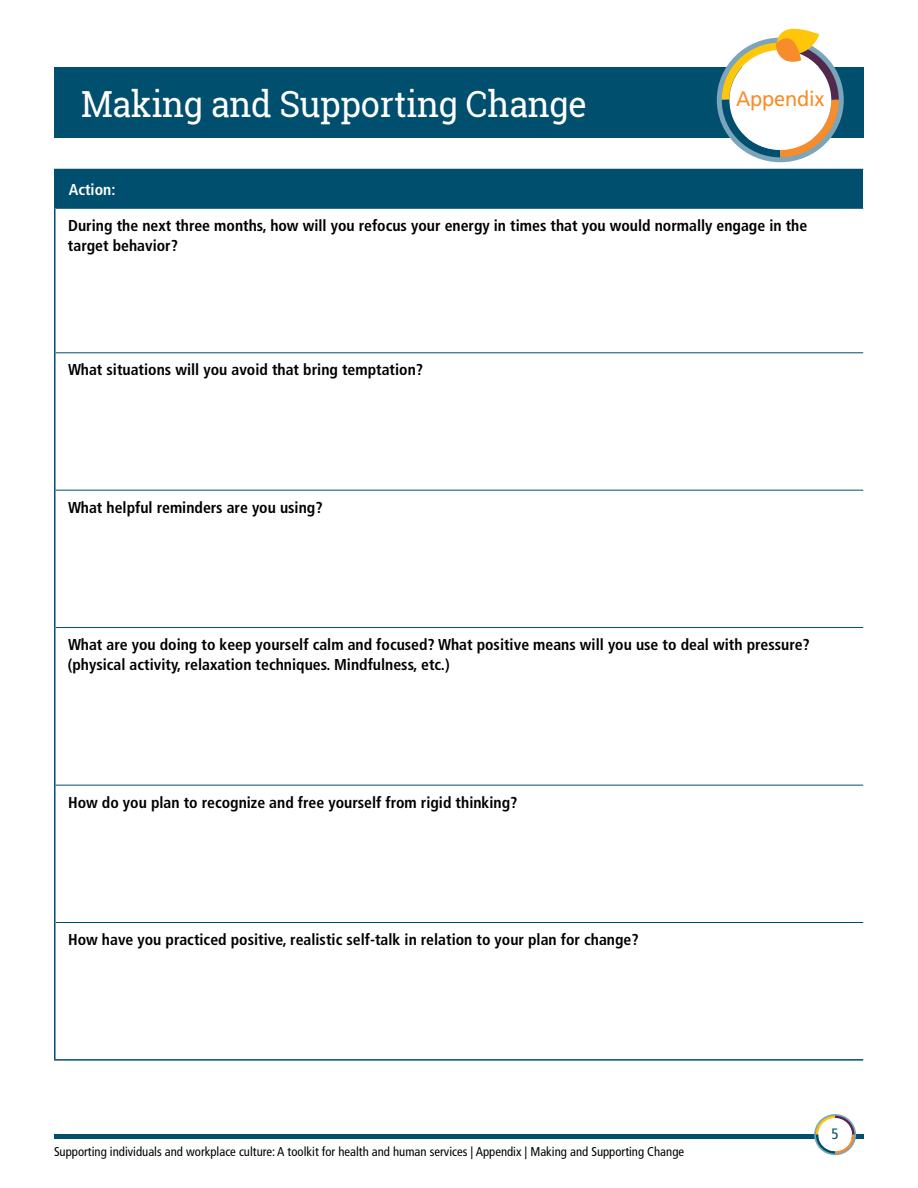
<style>
.page{position:relative;width:918px;height:1188px;background:#fff}
.page>*{position:absolute;margin:0;border:0;box-sizing:border-box;transform-origin:0 0}
.t1{font:36px "Roboto Slab";letter-spacing:-.01em;color:#fff;scale:.95 1}
.t2{font:21px "Frutiger LT Std";letter-spacing:-.01em;color:#f78d2a;scale:.95 1}
.t3{font:700 condensed 15.75px/20.2px "Frutiger LT Std";color:#000}
.t4{font:700 condensed 15.75px "Frutiger LT Std";color:#fff}
.t5{font:condensed 15px "Frutiger LT Std";color:#004f6e}
.t6{font:condensed 12.75px "Frutiger LT Std";color:#000}
</style>
<div class="page">
<hr style="left:54px;top:1134px;width:810px;height:4px;background:#004f6e">
<svg style="left:814px;top:1114px;width:42px;height:41px"></svg>
<div style="left:818px;top:1118px;width:34px;height:33px;background:#fff;border-radius:50%"></div>
<div style="left:54px;top:68px;width:810px;height:70px;background:#004f6e"></div>
<svg style="left:717px;top:28px;width:127px;height:134px"></svg>
<div style="left:55px;top:170px;width:808px;height:38px;background:#004f6e"></div>
<hr style="left:56px;top:208px;width:807px;height:1px;background:#004f6e">
<hr style="left:56px;top:352px;width:807px;height:1px;background:#004f6e">
<hr style="left:56px;top:490px;width:807px;height:1px;background:#004f6e">
<hr style="left:56px;top:627px;width:807px;height:1px;background:#004f6e">
<hr style="left:56px;top:785px;width:807px;height:1px;background:#004f6e">
<hr style="left:56px;top:922px;width:807px;height:1px;background:#004f6e">
<hr style="left:54px;top:208px;width:2px;height:145px;background:#004f6e">
<hr style="left:54px;top:353px;width:2px;height:137px;background:#004f6e">
<hr style="left:54px;top:490px;width:2px;height:138px;background:#004f6e">
<hr style="left:54px;top:628px;width:2px;height:157px;background:#004f6e">
<hr style="left:54px;top:785px;width:2px;height:137px;background:#004f6e">
<hr style="left:54px;top:922px;width:2px;height:137px;background:#004f6e">
<hr style="left:54px;top:1059px;width:809px;height:2px;background:#004f6e">
<hr style="left:54px;top:170px;width:2px;height:38px;background:#004f6e">
<hr style="left:54px;top:169px;width:809px;height:1px;background:#004f6e">
<h1 class="t1" style="left:81px;top:79px;width:534px">Making and Supporting Change</h1>
<h2 class="t2" style="left:736px;top:86px;width:95px">Appendix</h2>
<p class="t4" style="left:69px;top:180px;width:48px">Action:</p>
<p class="t3" style="left:68px;top:215px;width:741px">During the next three months, how will you refocus your energy in times that you would normally engage in the target behavior?</p>
<p class="t3" style="left:68px;top:360px;width:357px">What situations will you avoid that bring temptation?</p>
<p class="t3" style="left:68px;top:497px;width:256px">What helpful reminders are you using?</p>
<p class="t3" style="left:68px;top:635px;width:744px">What are you doing to keep yourself calm and focused? What positive means will you use to deal with pressure? (physical activity, relaxation techniques. Mindfulness, etc.)</p>
<p class="t3" style="left:68px;top:792px;width:451px">How do you plan to recognize and free yourself from rigid thinking?</p>
<p class="t3" style="left:68px;top:930px;width:572px">How have you practiced positive, realistic self-talk in relation to your plan for change?</p>
<p class="t6" style="left:54px;top:1144px;width:632px">Supporting individuals and workplace culture: A toolkit for health and human services | Appendix | Making and Supporting Change</p>
<p class="t5" style="left:832px;top:1125px;width:9px">5</p>
</div>
